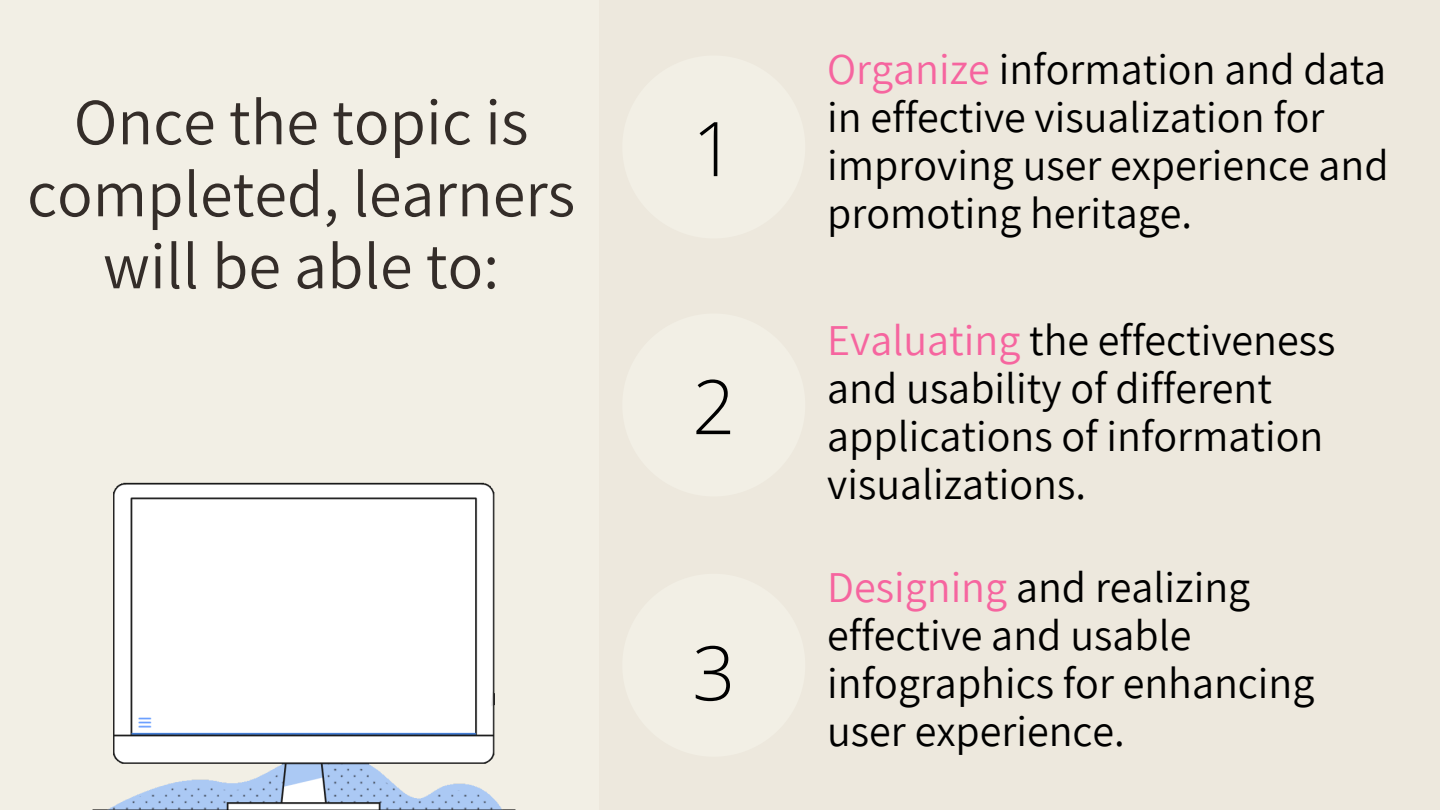
<style>
.page{position:relative;width:1440px;height:810px;background:#f2efe5}
.page>*{position:absolute;margin:0;border:0;box-sizing:border-box;transform-origin:0 0}
.t1{font:300 75.5px "Open Sans";color:#000}
.t2{font:66px/72px "Assistant";color:#342d29;text-align:center}
.t3{font:44px/48px "Assistant";color:#000}
.s1{color:#f6659f}
</style>
<div class="page">
<div style="left:600px;top:0;width:840px;height:810px;background:#ede8dd"></div>
<img style="left:92px;top:482px;width:424px;height:328px">
<p class="t2" style="left:27px;top:84px;width:550px">Once the topic is completed, learners will be able to:</p>
<p class="t1" style="left:692px;top:96px;width:45px">1</p>
<p class="t1" style="left:692px;top:354px;width:45px">2</p>
<p class="t1" style="left:692px;top:620px;width:45px">3</p>
<p class="t3" style="left:827px;top:44px;width:563px"><span class="s1">Organize</span> information and data in effective visualization for improving user experience and promoting heritage.</p>
<p class="t3" style="left:827px;top:315px;width:510px"><span class="s1">Evaluating</span> the effectiveness and usability of different applications of information visualizations.</p>
<p class="t3" style="left:827px;top:562px;width:489px"><span class="s1">Designing</span> and realizing effective and usable infographics for enhancing user experience.</p>
</div>
